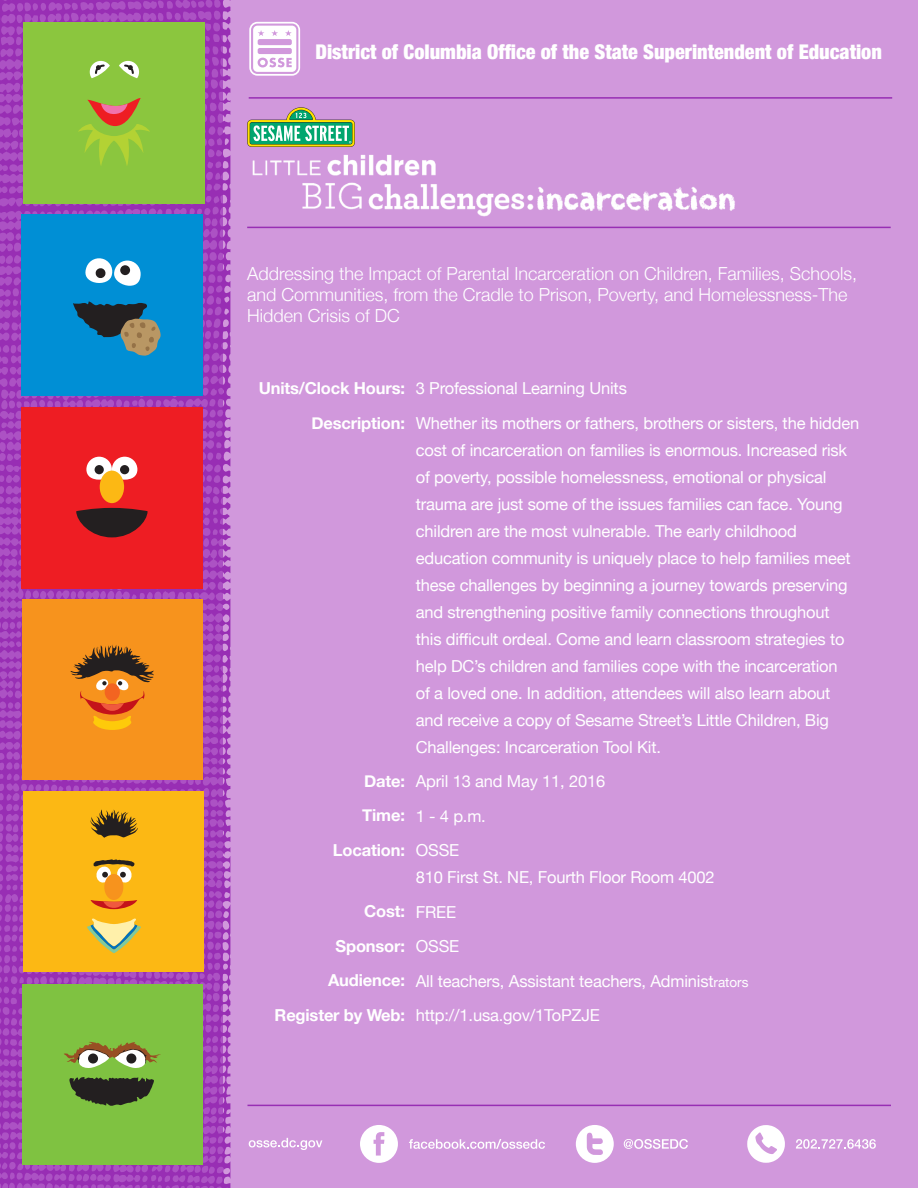
<style>
.page{position:relative;width:918px;height:1188px;background:#fff}
.page>*{position:absolute;margin:0;border:0;box-sizing:border-box;transform-origin:0 0}
.t1{font:900 condensed 20.25px "Helvetica Neue";color:#fff}
.t2{font:300 18px/21px "Helvetica Neue";color:#fff}
.t3{font:16.5px/27px "Helvetica Neue";letter-spacing:-.01em;color:#fff}
.t4{font:700 16.5px "Helvetica Neue";letter-spacing:-.01em;color:#fff}
.s1{font-size:13.5px}
</style>
<div class="page">
<div style="left:30px;top:0;width:888px;height:1188px;background:#d198dc"></div>
<hr style="left:247px;top:227px;width:644px;height:1px;background:#982eb4">
<svg style="left:0;top:0;width:230px;height:1188px;background:#a243bb"></svg>
<svg style="left:7px;top:585px;width:13px;height:8px"></svg>
<svg style="left:15px;top:998px;width:7px;height:11px"></svg>
<div style="left:23px;top:23px;width:182px;height:181px;background:#8bc63e"></div>
<svg style="left:78px;top:98px;width:72px;height:68px"></svg>
<svg style="left:119px;top:60px;width:20px;height:18px"></svg>
<svg style="left:89px;top:60px;width:21px;height:18px"></svg>
<div style="left:21px;top:215px;width:181px;height:181px;background:#008fd5"></div>
<svg style="left:85px;top:258px;width:56px;height:28px"></svg>
<svg style="left:73px;top:301px;width:88px;height:55px"></svg>
<div style="left:21px;top:407px;width:181px;height:181px;background:#ee1d23"></div>
<svg style="left:76px;top:508px;width:72px;height:29px"></svg>
<svg style="left:86px;top:457px;width:51px;height:23px"></svg>
<div style="left:95px;top:465px;width:9px;height:9px;background:#231f20;border-radius:50%"></div>
<div style="left:100px;top:471px;width:24px;height:32px;background:#fcb814;border-radius:50%"></div>
<div style="left:22px;top:599px;width:181px;height:181px;background:#f7931d"></div>
<svg style="left:70px;top:644px;width:84px;height:86px"></svg>
<div style="left:23px;top:791px;width:181px;height:181px;background:#fcb814"></div>
<svg style="left:90px;top:809px;width:48px;height:29px"></svg>
<svg style="left:93px;top:859px;width:41px;height:24px"></svg>
<svg style="left:91px;top:900px;width:46px;height:9px"></svg>
<svg style="left:87px;top:918px;width:54px;height:35px"></svg>
<div style="left:104px;top:874px;width:19px;height:26px;background:#f7931d;border-radius:50%"></div>
<div style="left:22px;top:984px;width:181px;height:181px;background:#7fc241"></div>
<svg style="left:69px;top:1077px;width:85px;height:29px"></svg>
<svg style="left:64px;top:1042px;width:97px;height:26px"></svg>
<div style="left:88px;top:1054px;width:10px;height:10px;background:#231f20;border-radius:50%"></div>
<div style="left:126px;top:1054px;width:10px;height:10px;background:#231f20;border-radius:50%"></div>
<svg style="left:247px;top:107px;width:108px;height:40px"></svg>
<img style="left:252px;top:154px;width:483px;height:63px">
<svg style="left:576px;top:1125px;width:38px;height:38px"></svg>
<svg style="left:360px;top:1125px;width:38px;height:38px"></svg>
<svg style="left:747px;top:1125px;width:38px;height:38px"></svg>
<svg style="left:249px;top:1138px;width:73px;height:12px"></svg>
<svg style="left:409px;top:1139px;width:136px;height:10px"></svg>
<svg style="left:624px;top:1139px;width:64px;height:10px"></svg>
<svg style="left:796px;top:1139px;width:80px;height:10px"></svg>
<svg style="left:249px;top:22px;width:51px;height:54px"></svg>
<hr style="left:249px;top:97px;width:643px;height:2px;background:#982eb4">
<hr style="left:248px;top:1105px;width:643px;height:1px;background:#982eb4">
<p class="t1" style="left:315px;top:35px;width:568px">District of Columbia Office of the State Superintendent of Education</p>
<p class="t2" style="left:247px;top:262px;width:611px">Addressing the Impact of Parental Incarceration on Children, Families, Schools, and Communities, from the Cradle to Prison, Poverty, and Homelessness-The<br>Hidden Crisis of DC</p>
<p class="t4" style="left:259px;top:376px;width:148px">Units/Clock Hours:</p>
<p class="t4" style="left:312px;top:410px;width:95px">Description:</p>
<p class="t4" style="left:364px;top:768px;width:42px">Date:</p>
<p class="t4" style="left:362px;top:802px;width:44px">Time:</p>
<p class="t4" style="left:333px;top:837px;width:74px">Location:</p>
<p class="t4" style="left:364px;top:898px;width:42px">Cost:</p>
<p class="t4" style="left:336px;top:933px;width:71px">Sponsor:</p>
<p class="t4" style="left:328px;top:967px;width:78px">Audience:</p>
<p class="t4" style="left:275px;top:1002px;width:132px">Register by Web:</p>
<p class="t3" style="left:416px;top:376px;width:213px">3 Professional Learning Units</p>
<p class="t3" style="left:416px;top:410px;width:445px">Whether its mothers or fathers, brothers or sisters, the hidden cost of incarceration on families is enormous. Increased risk of poverty, possible homelessness, emotional or physical trauma are just some of the issues families can face. Young children are the most vulnerable. The early childhood education community is uniquely place to help families meet these challenges by beginning a journey towards preserving and strengthening positive family connections throughout this difficult ordeal. Come and learn classroom strategies to help DC’s children and families cope with the incarceration<br>of a loved one. In addition, attendees will also learn about and receive a copy of Sesame Street’s Little Children, Big Challenges: Incarceration Tool Kit.</p>
<p class="t3" style="left:416px;top:769px;width:191px">April 13 and May 11, 2016</p>
<p class="t3" style="left:416px;top:803px;width:72px">1 - 4 p.m.</p>
<p class="t3" style="left:416px;top:838px;width:300px">OSSE<br>810 First St. NE, Fourth Floor Room 4002</p>
<p class="t3" style="left:416px;top:899px;width:42px">FREE</p>
<p class="t3" style="left:416px;top:934px;width:45px">OSSE</p>
<p class="t3" style="left:416px;top:968px;width:334px">All teachers, Assistant teachers, Administ<span class="s1">rators</span></p>
<p class="t3" style="left:416px;top:1003px;width:186px">http://1.usa.gov/1ToPZJE</p>
</div>
